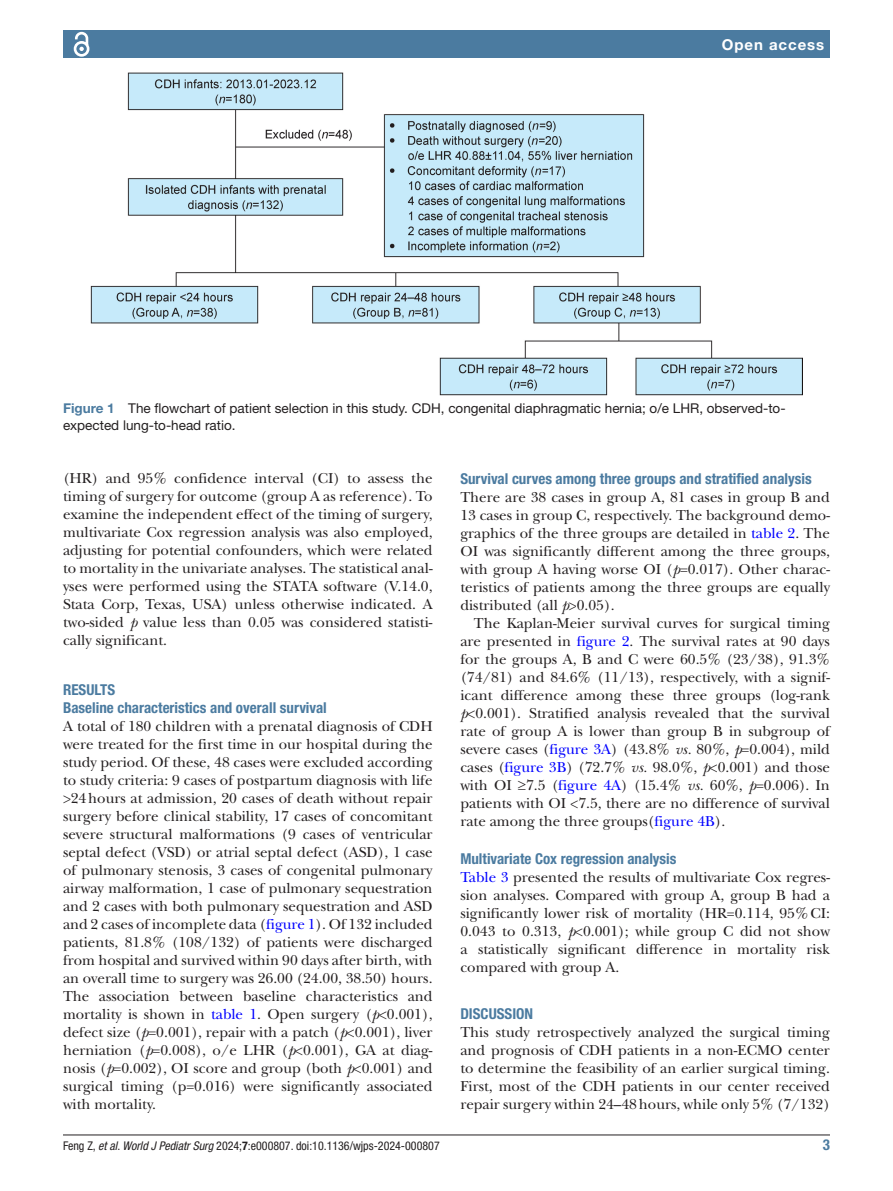
<style>
.page{position:relative;width:893px;height:1191px;background:#fff}
.page>*{position:absolute;margin:0;border:0;box-sizing:border-box;transform-origin:0 0}
.t1{font:15px/18px "New Baskerville";color:#231f20;text-align:justify}
.t2{font:700 condensed 15px/18px "Helvetica Neue LT Std";color:#4b7ba0}
.t3{font:700 15px "Helvetica Neue LT Std";letter-spacing:.065em;color:#fff}
.t4{font:13.5px/16.5px "Helvetica Neue LT Std";color:#231f20}
.t5{font:condensed 12px "Helvetica Neue LT Std";color:#231f20}
.s1{font-weight:700;color:#4b7ba0}
.s2{font-style:italic}
.s3{color:#00f}
.s4{font-weight:700}
</style>
<div class="page">
<hr style="left:63px;top:1134px;width:767px;height:1px;background:#231f20">
<div style="left:63px;top:31px;width:767px;height:27px;background:#4b7ba0"></div>
<svg style="left:73px;top:31px;width:17px;height:26px"></svg>
<img style="left:90px;top:73px;width:713px;height:322px">
<p class="t3" style="left:722px;top:35px;width:104px">Open access</p>
<p class="t4" style="left:63px;top:400px;width:724px"><span class="s1">Figure 1</span> The flowchart of patient selection in this study. CDH, congenital diaphragmatic hernia; o/e LHR, observed-to&shy;expected lung-to-head ratio.</p>
<p class="t1" style="left:63px;top:469px;width:371px">(HR) and 95% confidence interval (CI) to assess the timing of surgery for outcome (group A as reference). To examine the independent effect of the timing of surgery, multivariate Cox regression analysis was also employed, adjusting for potential confounders, which were related to mortality in the univariate analyses. The statistical anal&shy;yses were performed using the STATA software (V.14.0, Stata Corp, Texas, USA) unless otherwise indicated. A two-sided <span class="s2">p</span> value less than 0.05 was considered statisti&shy;cally significant.</p>
<p class="t2" style="left:63px;top:680px;width:265px">RESULTS<br>Baseline characteristics and overall survival</p>
<p class="t1" style="left:63px;top:717px;width:371px">A total of 180 children with a prenatal diagnosis of CDH were treated for the first time in our hospital during the study period. Of these, 48 cases were excluded according to study criteria: 9 cases of postpartum diagnosis with life &gt;24hours at admission, 20 cases of death without repair surgery before clinical stability, 17 cases of concomitant severe structural malformations (9 cases of ventricular septal defect (VSD) or atrial septal defect (ASD), 1 case of pulmonary stenosis, 3 cases of congenital pulmonary airway malformation, 1 case of pulmonary sequestration and 2 cases with both pulmonary sequestration and ASD and 2 cases of incomplete data (<span class="s3">figure 1</span>). Of 132 included patients, 81.8% (108/132) of patients were discharged from hospital and survived within 90 days after birth, with an overall time to surgery was 26.00 (24.00, 38.50) hours.<br>The association between baseline characteristics and mortality is shown in <span class="s3">table 1</span>. Open surgery (<span class="s2">p</span>&lt;0.001), defect size (<span class="s2">p</span>=0.001), repair with a patch (<span class="s2">p</span>&lt;0.001), liver herniation (<span class="s2">p</span>=0.008), o/e LHR (<span class="s2">p</span>&lt;0.001), GA at diag&shy;nosis (<span class="s2">p</span>=0.002), OI score and group (both <span class="s2">p</span>&lt;0.001) and surgical timing (p=0.016) were significantly associated with mortality.</p>
<p class="t2" style="left:460px;top:469px;width:353px">Survival curves among three groups and stratified analysis</p>
<p class="t1" style="left:460px;top:488px;width:371px">There are 38 cases in group A, 81 cases in group B and 13 cases in group C, respectively. The background demo&shy;graphics of the three groups are detailed in <span class="s3">table 2</span>. The OI was significantly different among the three groups, with group A having worse OI (<span class="s2">p</span>=0.017). Other charac&shy;teristics of patients among the three groups are equally distributed (all <span class="s2">p</span>&gt;0.05).</p>
<p class="t1" style="left:460px;top:614px;width:371px;text-indent:14px">The Kaplan-Meier survival curves for surgical timing are presented in <span class="s3">figure 2</span>. The survival rates at 90 days for the groups A, B and C were 60.5% (23/38), 91.3% (74/81) and 84.6% (11/13), respectively, with a signif&shy;icant difference among these three groups (log-rank <span class="s2">p</span>&lt;0.001). Stratified analysis revealed that the survival rate of group A is lower than group B in subgroup of severe cases (<span class="s3">figure 3A</span>) (43.8% <span class="s2">vs.</span> 80%, <span class="s2">p</span>=0.004), mild cases (<span class="s3">figure 3B</span>) (72.7% <span class="s2">vs.</span> 98.0%, <span class="s2">p</span>&lt;0.001) and those with OI ≥7.5 (<span class="s3">figure 4A</span>) (15.4% <span class="s2">vs.</span> 60%, <span class="s2">p</span>=0.006). In patients with OI &lt;7.5, there are no difference of survival rate among the three groups(<span class="s3">figure 4B</span>).</p>
<p class="t2" style="left:460px;top:849px;width:218px">Multivariate Cox regression analysis</p>
<p class="t1" style="left:460px;top:868px;width:371px"><span class="s3">Table 3</span> presented the results of multivariate Cox regres&shy;sion analyses. Compared with group A, group B had a significantly lower risk of mortality (HR=0.114, 95%CI:<br>0.043 to 0.313, <span class="s2">p</span>&lt;0.001); while group C did not show a statistically significant difference in mortality risk compared with group A.</p>
<p class="t2" style="left:460px;top:1004px;width:74px">DISCUSSION</p>
<p class="t1" style="left:460px;top:1023px;width:371px">This study retrospectively analyzed the surgical timing and prognosis of CDH patients in a non-ECMO center to determine the feasibility of an earlier surgical timing.<br>First, most of the CDH patients in our center received repair surgery within 24–48hours, while only 5% (7/132)</p>
<p class="t5" style="left:63px;top:1138px;width:378px">Feng Z, <span class="s2">et al</span>. <span class="s2">World J Pediatr Surg</span> 2024;<span class="s4">7</span>:e000807. doi:10.1136/wjps-2024-000807</p>
<p class="t2" style="left:823px;top:1135px;width:9px">3</p>
</div>
